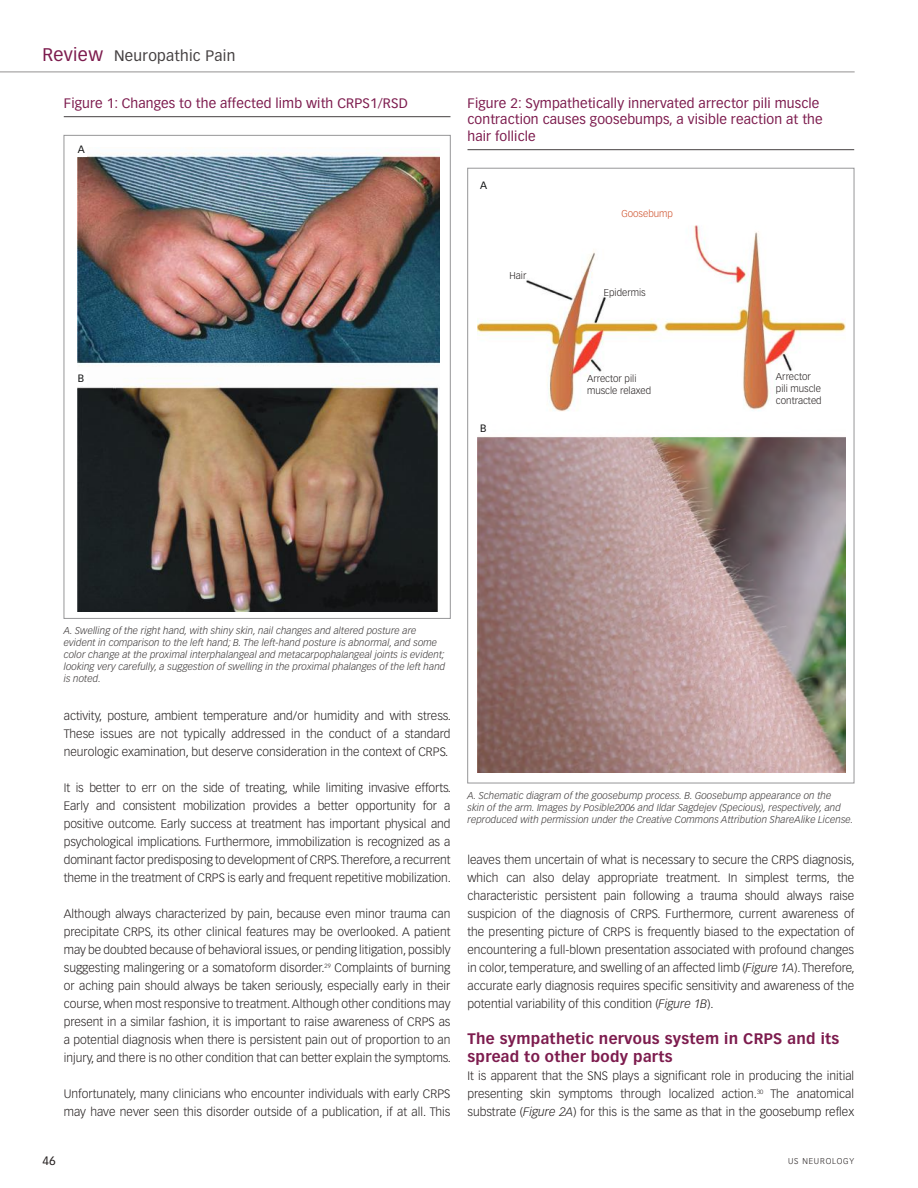
<style>
.page{position:relative;width:918px;height:1188px;background:#fff}
.page>*{position:absolute;margin:0;border:0;box-sizing:border-box;transform-origin:0 0}
.t1{font:700 15px/18px "Vectora LT Std";letter-spacing:.02em;color:#7d1c4e}
.t2{font:15px "Vectora LT Std";letter-spacing:.02em;color:#444041}
.t3{font:13.5px/16.5px "Vectora LT Std";letter-spacing:.01em;color:#7d1c4e}
.t4{font:300 12px/18px "Vectora LT Std";color:#241f1f;text-align:justify}
.t5{font:12px "Vectora LT Std";color:#241f1f}
.t6{font:10.5px "Vectora LT Std";color:#111213}
.t7{font:italic 300 9.75px/12px "Vectora LT Std";letter-spacing:.01em;color:#393535}
.t8{font:300 9.75px/11.7px "Vectora LT Std";color:#241f1f}
.t9{font:300 9.75px "Vectora LT Std";color:#ce4f29}
.t10{font:300 8.25px "Vectora LT Std";letter-spacing:.1em;color:#241f1f}
.s1{font-size:18px;color:#7d1c4e}
.s2{font-style:italic}
</style>
<div class="page">
<hr style="left:0;top:72px;width:855px;height:1px;background:#241f1f">
<hr style="left:64px;top:116px;width:386px;height:1px;background:#444041">
<hr style="left:468px;top:149px;width:386px;height:1px;background:#444041">
<img style="left:77px;top:153px;width:363px;height:458px">
<div style="left:75px;top:371px;width:12px;height:15px;background:#fff"></div>
<div style="left:75px;top:142px;width:12px;height:15px;background:#fff"></div>
<img style="left:477px;top:225px;width:369px;height:186px">
<img style="left:478px;top:436px;width:367px;height:336px">
<p class="t2" style="left:43px;top:47px;width:194px"><span class="s1">Review</span> Neuropathic Pain</p>
<p class="t3" style="left:64px;top:95px;width:345px">Figure 1: Changes to the affected limb with CRPS1/RSD</p>
<p class="t6" style="left:78px;top:144px;width:9px">A</p>
<p class="t6" style="left:78px;top:372px;width:8px">B</p>
<p class="t3" style="left:468px;top:95px;width:357px">Figure 2: Sympathetically innervated arrector pili muscle contraction causes goosebumps, a visible reaction at the hair follicle</p>
<p class="t6" style="left:480px;top:180px;width:9px">A</p>
<p class="t8" style="left:510px;top:269px;width:18px">Hair</p>
<p class="t6" style="left:480px;top:422px;width:8px">B</p>
<p class="t9" style="left:621px;top:208px;width:53px">Goosebump</p>
<p class="t8" style="left:604px;top:286px;width:43px">Epidermis</p>
<p class="t8" style="left:587px;top:373px;width:66px">Arrector pili muscle relaxed</p>
<p class="t8" style="left:776px;top:371px;width:47px">Arrector pili muscle contracted</p>
<p class="t7" style="left:64px;top:624px;width:383px">A. Swelling of the right hand, with shiny skin, nail changes and altered posture are evident in comparison to the left hand; B. The left-hand posture is abnormal, and some color change at the proximal interphalangeal and metacarpophalangeal joints is evident; looking very carefully, a suggestion of swelling in the proximal phalanges of the left hand is noted.</p>
<p class="t4" style="left:64px;top:707px;width:389px">activity, posture, ambient temperature and/or humidity and with stress.<br>These issues are not typically addressed in the conduct of a standard neurologic examination, but deserve consideration in the context of CRPS.</p>
<p class="t4" style="left:64px;top:779px;width:389px">It is better to err on the side of treating, while limiting invasive efforts.<br>Early and consistent mobilization provides a better opportunity for a positive outcome. Early success at treatment has important physical and psychological implications. Furthermore, immobilization is recognized as a dominant factor predisposing to development of CRPS. Therefore, a recurrent theme in the treatment of CRPS is early and frequent repetitive mobilization.</p>
<p class="t4" style="left:64px;top:905px;width:389px">Although always characterized by pain, because even minor trauma can precipitate CRPS, its other clinical features may be overlooked. A patient may be doubted because of behavioral issues, or pending litigation, possibly suggesting malingering or a somatoform disorder.<sup>29</sup> Complaints of burning or aching pain should always be taken seriously, especially early in their course, when most responsive to treatment. Although other conditions may present in a similar fashion, it is important to raise awareness of CRPS as a potential diagnosis when there is persistent pain out of proportion to an injury, and there is no other condition that can better explain the symptoms.</p>
<p class="t4" style="left:64px;top:1085px;width:388px">Unfortunately, many clinicians who encounter individuals with early CRPS may have never seen this disorder outside of a publication, if at all. This</p>
<p class="t5" style="left:43px;top:1154px;width:15px">46</p>
<p class="t7" style="left:468px;top:789px;width:387px">A. Schematic diagram of the goosebump process. B. Goosebump appearance on the<br>skin of the arm. Images by Posible2006 and Ildar Sagdejev (Specious), respectively, and reproduced with permission under the Creative Commons Attribution ShareAlike License.</p>
<p class="t4" style="left:468px;top:851px;width:389px">leaves them uncertain of what is necessary to secure the CRPS diagnosis, which can also delay appropriate treatment. In simplest terms, the characteristic persistent pain following a trauma should always raise suspicion of the diagnosis of CRPS. Furthermore, current awareness of the presenting picture of CRPS is frequently biased to the expectation of encountering a full-blown presentation associated with profound changes in color, temperature, and swelling of an affected limb (<span class="s2">Figure 1A</span>). Therefore, accurate early diagnosis requires specific sensitivity and awareness of the potential variability of this condition (<span class="s2">Figure 1B</span>).</p>
<p class="t1" style="left:468px;top:1030px;width:373px">The sympathetic nervous system in CRPS and its spread to other body parts</p>
<p class="t4" style="left:467px;top:1067px;width:388px">It is apparent that the SNS plays a significant role in producing the initial presenting skin symptoms through localized action.<sup>30</sup> The anatomical substrate (<span class="s2">Figure 2A</span>) for this is the same as that in the goosebump reflex</p>
<p class="t10" style="left:788px;top:1156px;width:68px">US NEUROLOGY</p>
</div>
